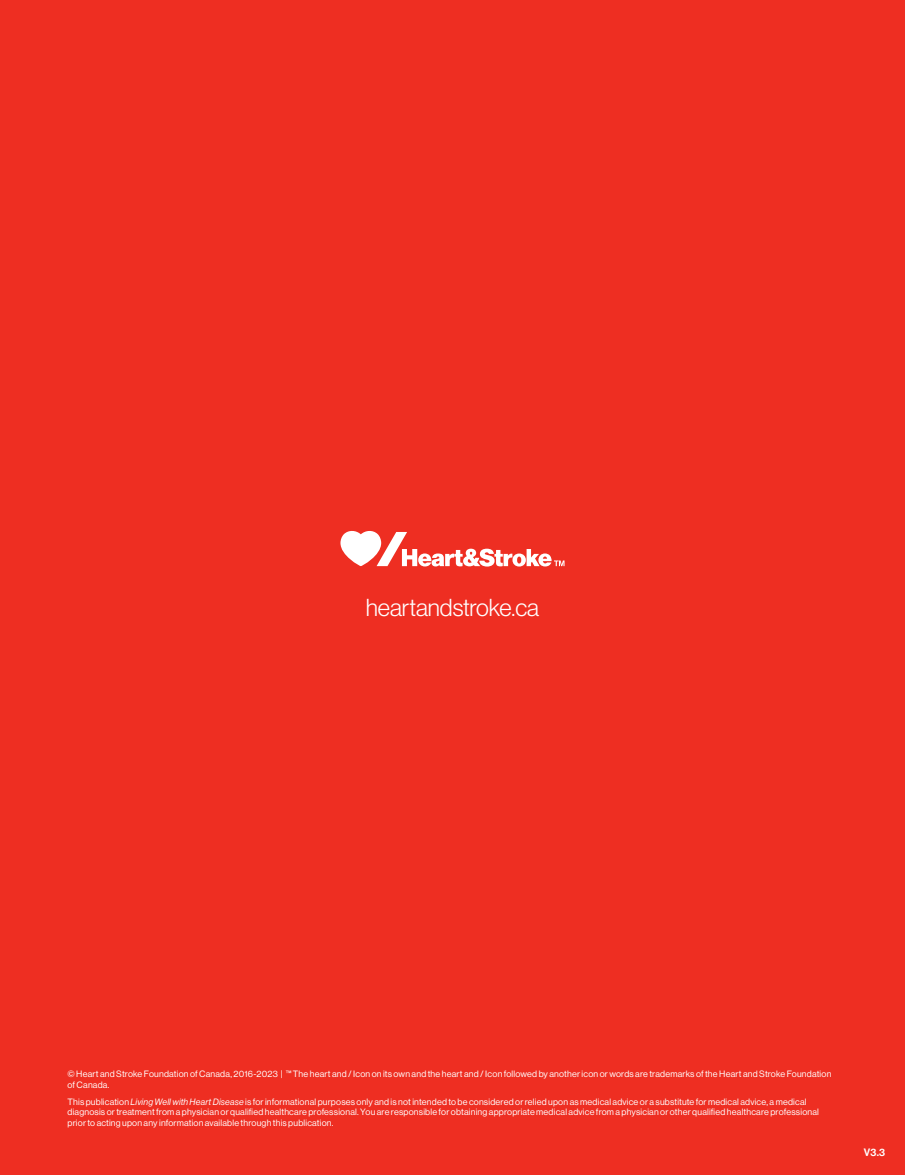
<style>
.page{position:relative;width:905px;height:1175px;background:#fff}
.page>*{position:absolute;margin:0;border:0;box-sizing:border-box;transform-origin:0 0}
.t1{font:24px "N Haas Grotesk DS Std 45 Lt";letter-spacing:-.005em;color:#fff}
.t2{font:10.5px "N Haas Grotesk DS Std 65 Md";color:#fff}
.t3{font:9px/10.5px "N Haas Grotesk DS Std 55 Rg";letter-spacing:.02em;color:#fff}
.s1{font-family:"N Haas Grotesk DS Std 56 It"}
</style>
<div class="page">
<div style="left:0;top:0;width:904px;height:1174px;background:#ee2e22"></div>
<svg style="left:340px;top:531px;width:224px;height:35px"></svg>
<p class="t1" style="left:366px;top:594px;width:175px">heartandstroke.ca</p>
<p class="t3" style="left:68px;top:1068px;width:765px">© Heart and Stroke Foundation of Canada, 2016-2023 | ™ The heart and / Icon on its own and the heart and / Icon followed by another icon or words are trademarks of the Heart and Stroke Foundation of Canada.</p>
<p class="t3" style="left:68px;top:1096px;width:753px">This publication <span class="s1">Living Well with Heart Disease</span> is for informational purposes only and is not intended to be considered or relied upon as medical advice or a substitute for medical advice, a medical diagnosis or treatment from a physician or qualified healthcare professional. You are responsible for obtaining appropriate medical advice from a physician or other qualified healthcare professional prior to acting upon any information available through this publication.</p>
<p class="t2" style="left:863px;top:1146px;width:23px">V3.3</p>
</div>
